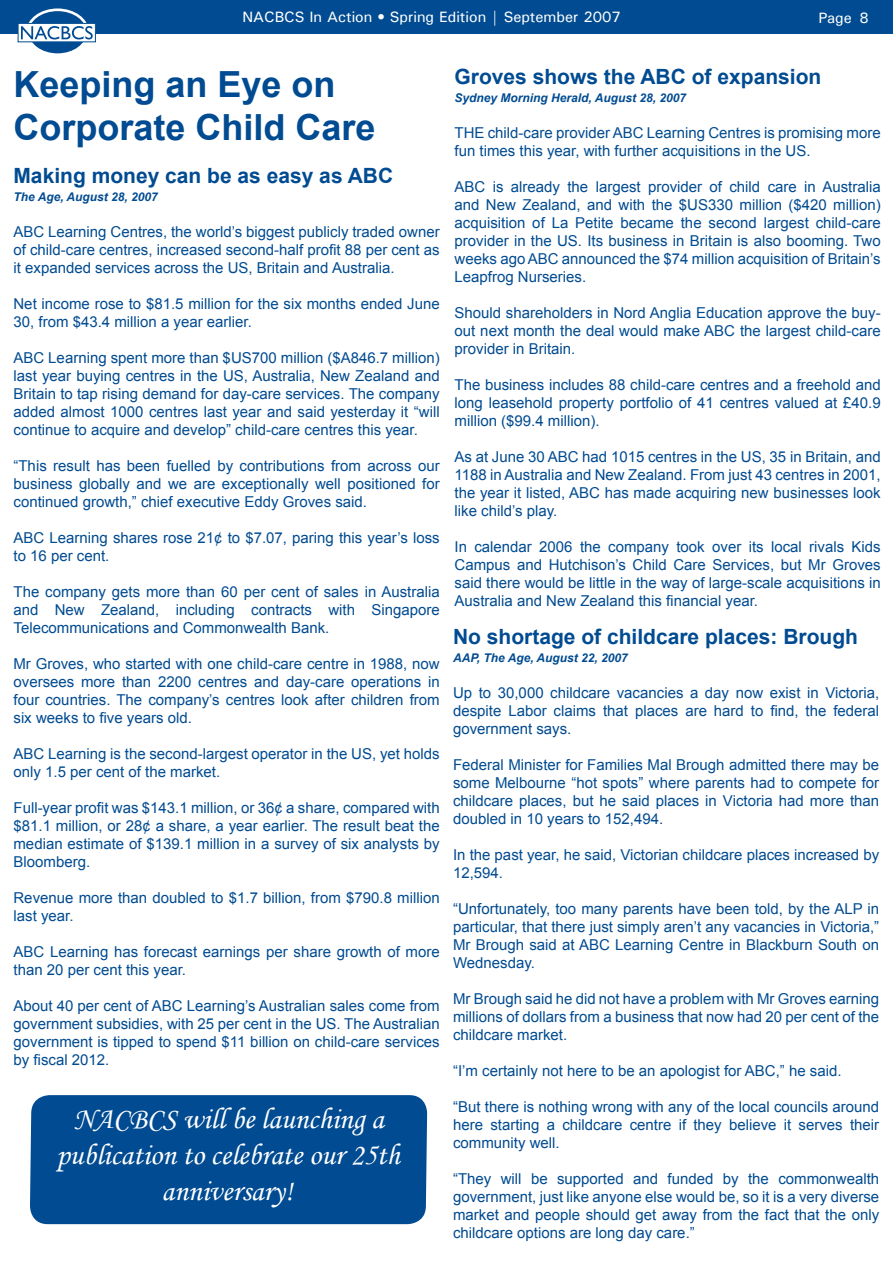
<style>
.page{position:relative;width:893px;height:1263px;background:#fff}
.page>*{position:absolute;margin:0;border:0;box-sizing:border-box;transform-origin:0 0}
.t1{font:700 36px/43.2px "Arial";color:#004b91}
.t2{font:30px/36px "Monotype Corsiva";color:#fff;text-align:center}
.t3{font:700 21px "Arial";color:#004b91}
.t4{font:15px/18px "Arial";color:#004b91;text-align:justify}
.t5{font:500 15px "Univers";color:#fff}
.t6{font:italic 700 12px "Arial";color:#004b91}
</style>
<div class="page">
<div style="left:0;top:0;width:893px;height:34px;background:#004b91"></div>
<svg style="left:27px;top:10px;width:61px;height:45px"></svg>
<div style="left:26px;top:8px;width:63px;height:48px;border:3px solid #fff;border-radius:50%"></div>
<div style="left:30px;top:13px;width:55px;height:39px;background:#004b91;border-radius:50%"></div>
<svg style="left:20px;top:25px;width:74px;height:15px"></svg>
<div style="left:18px;top:23px;width:78px;height:19px;border:1px solid #004b91"></div>
<svg style="left:21px;top:26px;width:72px;height:13px"></svg>
<div style="left:30px;top:1095px;width:397px;height:129px;background:#004b91"></div>
<p class="t5" style="left:242px;top:7px;width:380px">NACBCS In Action • Spring Edition | September 2007</p>
<p class="t5" style="left:818px;top:8px;width:35px">Page</p>
<h1 class="t1" style="left:14px;top:64px;width:364px">Keeping an Eye on<br>Corporate Child Care</h1>
<h3 class="t3" style="left:14px;top:162px;width:381px">Making money can be as easy as ABC</h3>
<p class="t6" style="left:14px;top:189px;width:146px">The Age, August 28, 2007</p>
<p class="t4" style="left:14px;top:223px;width:428px">ABC Learning Centres, the world’s biggest publicly traded owner of child-care centres, increased second-half profit 88 per cent as it expanded services across the US, Britain and Australia.</p>
<p class="t4" style="left:14px;top:295px;width:428px">Net income rose to $81.5 million for the six months ended June<br>30, from $43.4 million a year earlier.</p>
<p class="t4" style="left:14px;top:349px;width:428px">ABC Learning spent more than $US700 million ($A846.7 million) last year buying centres in the US, Australia, New Zealand and Britain to tap rising demand for day-care services. The company added almost 1000 centres last year and said yesterday it “will continue to acquire and develop” child-care centres this year.</p>
<p class="t4" style="left:14px;top:457px;width:428px">“This result has been fuelled by contributions from across our business globally and we are exceptionally well positioned for continued growth,” chief executive Eddy Groves said.</p>
<p class="t4" style="left:14px;top:529px;width:428px">ABC Learning shares rose 21¢ to $7.07, paring this year’s loss to 16 per cent.</p>
<p class="t4" style="left:14px;top:583px;width:428px">The company gets more than 60 per cent of sales in Australia and New Zealand, including contracts with Singapore Telecommunications and Commonwealth Bank.</p>
<p class="t4" style="left:14px;top:655px;width:428px">Mr Groves, who started with one child-care centre in 1988, now oversees more than 2200 centres and day-care operations in four countries. The company’s centres look after children from six weeks to five years old.</p>
<p class="t4" style="left:14px;top:745px;width:428px">ABC Learning is the second-largest operator in the US, yet holds only 1.5 per cent of the market.</p>
<p class="t4" style="left:14px;top:799px;width:428px">Full-year profit was $143.1 million, or 36¢ a share, compared with $81.1 million, or 28¢ a share, a year earlier. The result beat the median estimate of $139.1 million in a survey of six analysts by Bloomberg.</p>
<p class="t4" style="left:14px;top:889px;width:428px">Revenue more than doubled to $1.7 billion, from $790.8 million last year.</p>
<p class="t4" style="left:14px;top:943px;width:428px">ABC Learning has forecast earnings per share growth of more than 20 per cent this year.</p>
<p class="t4" style="left:14px;top:997px;width:428px">About 40 per cent of ABC Learning’s Australian sales come from government subsidies, with 25 per cent in the US. The Australian government is tipped to spend $11 billion on child-care services by fiscal 2012.</p>
<h2 class="t2" style="left:56px;top:1101px;width:345px">NACBCS will be launching a publication to celebrate our 25th anniversary!</h2>
<h3 class="t3" style="left:454px;top:63px;width:368px">Groves shows the ABC of expansion</h3>
<p class="t6" style="left:454px;top:90px;width:233px">Sydney Morning Herald, August 28, 2007</p>
<p class="t4" style="left:454px;top:124px;width:428px">THE child-care provider ABC Learning Centres is promising more fun times this year, with further acquisitions in the US.</p>
<p class="t4" style="left:454px;top:178px;width:428px">ABC is already the largest provider of child care in Australia and New Zealand, and with the $US330 million ($420 million) acquisition of La Petite became the second largest child-care provider in the US. Its business in Britain is also booming. Two weeks ago ABC announced the $74 million acquisition of Britain’s Leapfrog Nurseries.</p>
<p class="t4" style="left:454px;top:304px;width:428px">Should shareholders in Nord Anglia Education approve the buy&shy;out next month the deal would make ABC the largest child-care provider in Britain.</p>
<p class="t4" style="left:454px;top:376px;width:428px">The business includes 88 child-care centres and a freehold and long leasehold property portfolio of 41 centres valued at £40.9 million ($99.4 million).</p>
<p class="t4" style="left:454px;top:448px;width:428px">As at June 30 ABC had 1015 centres in the US, 35 in Britain, and 1188 in Australia and New Zealand. From just 43 centres in 2001, the year it listed, ABC has made acquiring new businesses look like child’s play.</p>
<p class="t4" style="left:454px;top:538px;width:428px">In calendar 2006 the company took over its local rivals Kids Campus and Hutchison’s Child Care Services, but Mr Groves said there would be little in the way of large-scale acquisitions in Australia and New Zealand this financial year.</p>
<h3 class="t3" style="left:453px;top:623px;width:406px">No shortage of childcare places: Brough</h3>
<p class="t6" style="left:453px;top:650px;width:176px">AAP, The Age, August 22, 2007</p>
<p class="t4" style="left:453px;top:684px;width:428px">Up to 30,000 childcare vacancies a day now exist in Victoria, despite Labor claims that places are hard to find, the federal government says.</p>
<p class="t4" style="left:453px;top:756px;width:428px">Federal Minister for Families Mal Brough admitted there may be some Melbourne “hot spots” where parents had to compete for childcare places, but he said places in Victoria had more than doubled in 10 years to 152,494.</p>
<p class="t4" style="left:453px;top:846px;width:428px">In the past year, he said, Victorian childcare places increased by<br>12,594.</p>
<p class="t4" style="left:453px;top:900px;width:428px">“Unfortunately, too many parents have been told, by the ALP in particular, that there just simply aren’t any vacancies in Victoria,” Mr Brough said at ABC Learning Centre in Blackburn South on Wednesday.</p>
<p class="t4" style="left:453px;top:990px;width:428px">Mr Brough said he did not have a problem with Mr Groves earning millions of dollars from a business that now had 20 per cent of the childcare market.</p>
<p class="t4" style="left:453px;top:1062px;width:390px">“I’m certainly not here to be an apologist for ABC,” he said.</p>
<p class="t4" style="left:453px;top:1098px;width:428px">“But there is nothing wrong with any of the local councils around here starting a childcare centre if they believe it serves their community well.</p>
<p class="t4" style="left:453px;top:1170px;width:428px">“They will be supported and funded by the commonwealth government, just like anyone else would be, so it is a very diverse market and people should get away from the fact that the only childcare options are long day care.”</p>
</div>
